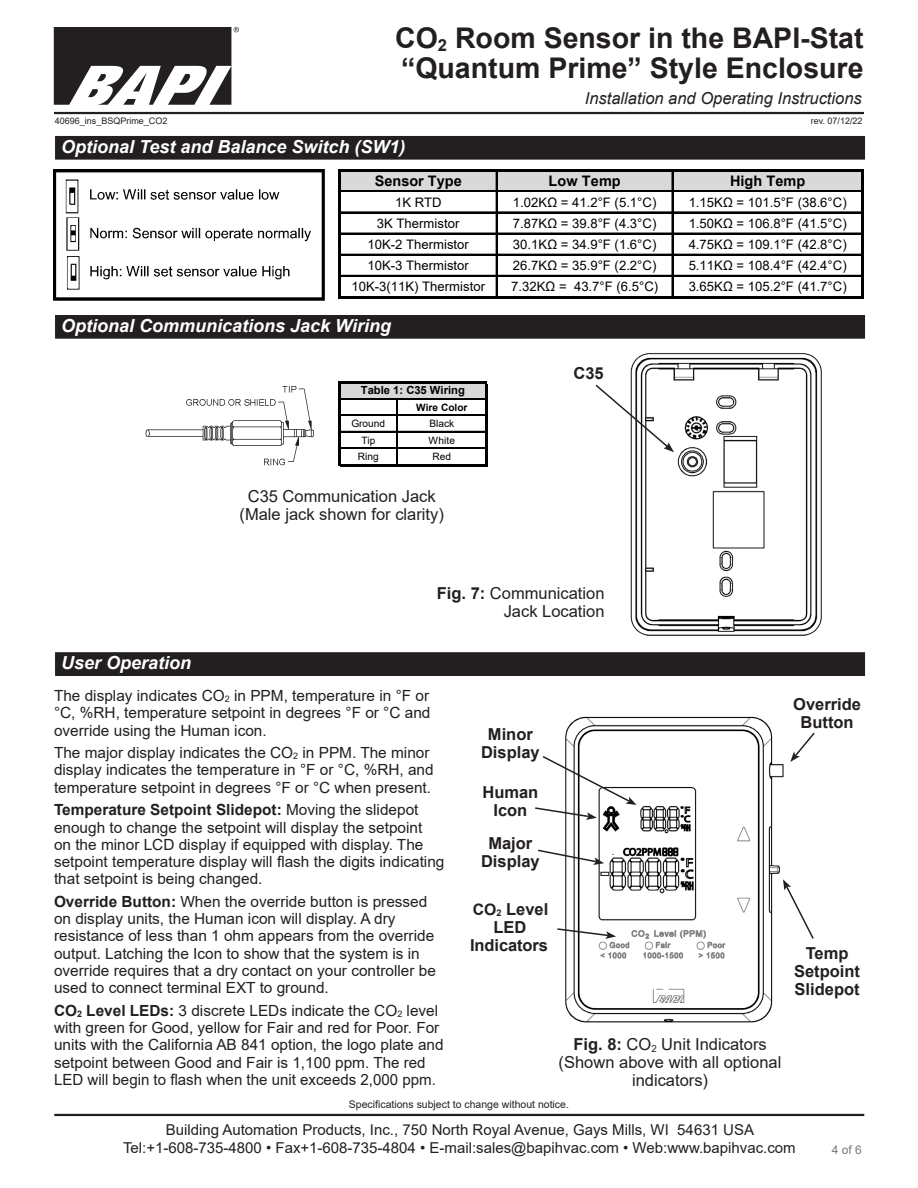
<style>
.page{position:relative;width:918px;height:1188px;background:#fff}
.page>*{position:absolute;margin:0;border:0;box-sizing:border-box;transform-origin:0 0}
.t1{font:700 28.5px/30px "Arial";color:#231f20}
.Datasheet_Section_Ti{font:italic 700 18px "Arial";color:#fff}
.t2{font:16.5px/18px "Arial";color:#231f20;text-align:right}
.t3{font:700 16.5px/18px "Arial";color:#231f20;text-align:center}
.t4{font:italic 16.5px "Arial";color:#231f20}
.t5{font:15.3px/17.2px "Arial";color:#231f20}
.t6{font:15px/18px "Arial";color:#231f20;text-align:center}
.t7{font:700 14.55px "Arial";color:#000}
.t8{font:13.05px "Arial";letter-spacing:.005em;color:#000}
.t9{font:12px "Arial";color:#787a7d}
.t10{font:700 11.25px "Arial";color:#000}
.t11{font:10.5px "Arial";color:#231f20}
.t12{font:10.2px "Arial";letter-spacing:.005em;color:#000}
.t13{font:700 10.2px "Arial";color:#000}
.t14{font:9px "Arial";color:#231f20}
.s1{font-weight:700}
.s2{font-size:9px}
.s3{font-weight:700;font-size:9px}
.s4{font-size:15.75px}
.s5{font-size:9.15px}
</style>
<div class="page">
<hr style="left:54px;top:1114px;width:810px;height:2px;background:#231f20">
<hr style="left:54px;top:112px;width:810px;height:2px;background:#231f20">
<img style="left:53px;top:26px;width:186px;height:79px">
<img style="left:630px;top:353px;width:192px;height:283px">
<img style="left:145px;top:386px;width:169px;height:80px">
<div style="left:340px;top:383px;width:146px;height:16px;background:#d8d8d8"></div>
<hr style="left:338px;top:382px;width:2px;height:84px;background:#000">
<hr style="left:485px;top:384px;width:2px;height:82px;background:#000">
<hr style="left:397px;top:400px;width:1px;height:64px;background:#000">
<hr style="left:340px;top:382px;width:147px;height:2px;background:#000">
<hr style="left:340px;top:398px;width:145px;height:1px;background:#000">
<hr style="left:340px;top:399px;width:145px;height:1px;background:#000">
<hr style="left:340px;top:415px;width:145px;height:1px;background:#000">
<hr style="left:340px;top:431px;width:145px;height:1px;background:#000">
<hr style="left:340px;top:447px;width:145px;height:1px;background:#000">
<hr style="left:340px;top:448px;width:145px;height:1px;background:#000">
<hr style="left:340px;top:464px;width:147px;height:2px;background:#000">
<div style="left:56px;top:316px;width:808px;height:22px;background:#231f20"></div>
<div style="left:55px;top:315px;width:810px;height:24px;border:2px solid #231f20"></div>
<svg style="left:595px;top:383px;width:79px;height:69px"></svg>
<div style="left:56px;top:653px;width:808px;height:22px;background:#231f20"></div>
<div style="left:55px;top:652px;width:810px;height:24px;border:2px solid #231f20"></div>
<div style="left:56px;top:137px;width:808px;height:22px;background:#231f20"></div>
<div style="left:55px;top:136px;width:810px;height:24px;border:2px solid #231f20"></div>
<div style="left:340px;top:171px;width:523px;height:21px;background:#d9d9d9"></div>
<hr style="left:338px;top:169px;width:3px;height:129px;background:#000">
<hr style="left:496px;top:172px;width:1px;height:124px;background:#000">
<hr style="left:672px;top:172px;width:1px;height:124px;background:#000">
<hr style="left:861px;top:172px;width:3px;height:126px;background:#000">
<hr style="left:341px;top:169px;width:523px;height:3px;background:#000">
<hr style="left:341px;top:191px;width:520px;height:1px;background:#000">
<hr style="left:341px;top:212px;width:520px;height:1px;background:#000">
<hr style="left:341px;top:233px;width:520px;height:1px;background:#000">
<hr style="left:341px;top:254px;width:520px;height:1px;background:#000">
<hr style="left:341px;top:275px;width:520px;height:2px;background:#000">
<hr style="left:341px;top:296px;width:523px;height:2px;background:#000">
<img style="left:53px;top:169px;width:272px;height:132px">
<img style="left:565px;top:716px;width:219px;height:307px">
<svg style="left:783px;top:879px;width:31px;height:61px"></svg>
<svg style="left:557px;top:927px;width:59px;height:12px"></svg>
<svg style="left:790px;top:732px;width:25px;height:30px"></svg>
<svg style="left:535px;top:755px;width:102px;height:65px"></svg>
<svg style="left:538px;top:849px;width:66px;height:16px"></svg>
<h1 class="t1" style="left:395px;top:23px;width:470px">CO<sub>2</sub> Room Sensor in the BAPI-Stat “Quantum Prime” Style Enclosure</h1>
<p class="t14" style="left:55px;top:114px;width:114px">40696_ins_BSQPrime_CO2</p>
<p class="t4" style="left:585px;top:87px;width:278px">Installation and Operating Instructions</p>
<p class="t14" style="left:811px;top:114px;width:53px">rev. 07/12/22</p>
<p class="Datasheet_Section_Ti" style="left:61px;top:135px;width:346px">Optional Test and Balance Switch (SW1)</p>
<p class="t7" style="left:375px;top:171px;width:88px">Sensor Type</p>
<p class="t7" style="left:549px;top:171px;width:74px">Low Temp</p>
<p class="t7" style="left:730px;top:171px;width:77px">High Temp</p>
<p class="t8" style="left:395px;top:193px;width:48px">1K RTD</p>
<p class="t8" style="left:513px;top:193px;width:145px">1.02KΩ = 41.2°F (5.1°C)</p>
<p class="t8" style="left:689px;top:193px;width:160px">1.15KΩ = 101.5°F (38.6°C)</p>
<p class="t8" style="left:377px;top:214px;width:84px">3K Thermistor</p>
<p class="t8" style="left:513px;top:214px;width:145px">7.87KΩ = 39.8°F (4.3°C)</p>
<p class="t8" style="left:689px;top:214px;width:160px">1.50KΩ = 106.8°F (41.5°C)</p>
<p class="t8" style="left:368px;top:235px;width:103px">10K-2 Thermistor</p>
<p class="t8" style="left:513px;top:235px;width:145px">30.1KΩ = 34.9°F (1.6°C)</p>
<p class="t8" style="left:689px;top:235px;width:160px">4.75KΩ = 109.1°F (42.8°C)</p>
<p class="t8" style="left:368px;top:256px;width:103px">10K-3 Thermistor</p>
<p class="t8" style="left:513px;top:256px;width:145px">26.7KΩ = 35.9°F (2.2°C)</p>
<p class="t8" style="left:689px;top:256px;width:160px">5.11KΩ = 108.4°F (42.4°C)</p>
<p class="t8" style="left:351px;top:278px;width:135px">10K-3(11K) Thermistor</p>
<p class="t8" style="left:511px;top:278px;width:149px">7.32KΩ = 43.7°F (6.5°C)</p>
<p class="t8" style="left:689px;top:278px;width:160px">3.65KΩ = 105.2°F (41.7°C)</p>
<p class="Datasheet_Section_Ti" style="left:61px;top:314px;width:331px">Optional Communications Jack Wiring</p>
<p class="t10" style="left:361px;top:382px;width:106px">Table 1: C35 Wiring</p>
<p class="t13" style="left:416px;top:400px;width:53px">Wire Color</p>
<p class="t12" style="left:351px;top:417px;width:35px">Ground</p>
<p class="t12" style="left:429px;top:417px;width:26px">Black</p>
<p class="t12" style="left:361px;top:433px;width:15px">Tip</p>
<p class="t12" style="left:429px;top:433px;width:28px">White</p>
<p class="t12" style="left:358px;top:450px;width:22px">Ring</p>
<p class="t12" style="left:433px;top:450px;width:20px">Red</p>
<p class="t2" style="left:248px;top:487px;width:189px">C35 Communication Jack</p>
<p class="t2" style="left:240px;top:505px;width:206px">(Male jack shown for clarity)</p>
<p class="t3" style="left:574px;top:365px;width:32px">C35</p>
<p class="t2" style="left:437px;top:584px;width:169px"><span class="s1">Fig. 7:</span> Communication<br>Jack Location</p>
<p class="Datasheet_Section_Ti" style="left:61px;top:651px;width:132px">User Operation</p>
<p class="t5" style="left:54px;top:687px;width:378px;text-align:justify">The display indicates CO<span class="s2">2</span> in PPM, temperature in °F or °C, %RH, temperature setpoint in degrees °F or °C and override using the Human icon.</p>
<p class="t5" style="left:54px;top:744px;width:381px">The major display indicates the CO<span class="s2">2</span> in PPM. The minor display indicates the temperature in °F or °C, %RH, and temperature setpoint in degrees °F or °C when present.</p>
<p class="t5" style="left:54px;top:801px;width:392px"><span class="s1">Temperature Setpoint Slidepot:</span> Moving the slidepot enough to change the setpoint will display the setpoint<br>on the minor LCD display if equipped with display. The setpoint temperature display will flash the digits indicating that setpoint is being changed.</p>
<p class="t5" style="left:54px;top:893px;width:383px"><span class="s1">Override Button:</span> When the override button is pressed on display units, the Human icon will display. A dry resistance of less than 1 ohm appears from the override output. Latching the Icon to show that the system is in override requires that a dry contact on your controller be used to connect terminal EXT to ground.</p>
<p class="t5" style="left:54px;top:1002px;width:391px"><span class="s1">CO</span><span class="s3">2</span> <span class="s1">Level LEDs:</span> 3 discrete LEDs indicate the CO<span class="s2">2</span> level with green for Good, yellow for Fair and red for Poor. For units with the California AB 841 option, the logo plate and setpoint between Good and Fair is 1,100 ppm. The red LED will begin to flash when the unit exceeds 2,000 ppm.</p>
<p class="t3" style="left:481px;top:726px;width:60px">Minor<br>Display</p>
<p class="t3" style="left:482px;top:784px;width:57px">Human<br>Icon</p>
<p class="t3" style="left:488px;top:835px;width:46px">Major</p>
<p class="t3" style="left:481px;top:853px;width:60px">Display</p>
<p class="t3" style="left:473px;top:901px;width:77px"><span class="s4">CO</span><span class="s5">2</span> Level<br>LED</p>
<p class="t3" style="left:470px;top:937px;width:79px">Indicators</p>
<p class="t2" style="left:573px;top:1035px;width:195px"><span class="s1">Fig. 8:</span> CO<sub>2</sub> Unit Indicators</p>
<p class="t2" style="left:559px;top:1053px;width:224px;text-align:center">(Shown above with all optional indicators)</p>
<p class="t11" style="left:349px;top:1097px;width:222px">Specifications subject to change without notice.</p>
<p class="t3" style="left:793px;top:696px;width:69px">Override</p>
<p class="t3" style="left:801px;top:714px;width:55px">Button</p>
<p class="t3" style="left:806px;top:945px;width:44px">Temp</p>
<p class="t3" style="left:794px;top:963px;width:67px">Setpoint</p>
<p class="t3" style="left:795px;top:981px;width:67px">Slidepot</p>
<p class="t6" style="left:123px;top:1121px;width:674px">Building Automation Products, Inc., 750 North Royal Avenue, Gays Mills, WI 54631 USA<br>Tel:+1-608-735-4800 • Fax+1-608-735-4804 • E-mail:sales@bapihvac.com • Web:www.bapihvac.com</p>
<p class="t9" style="left:832px;top:1142px;width:32px">4 of 6</p>
</div>
